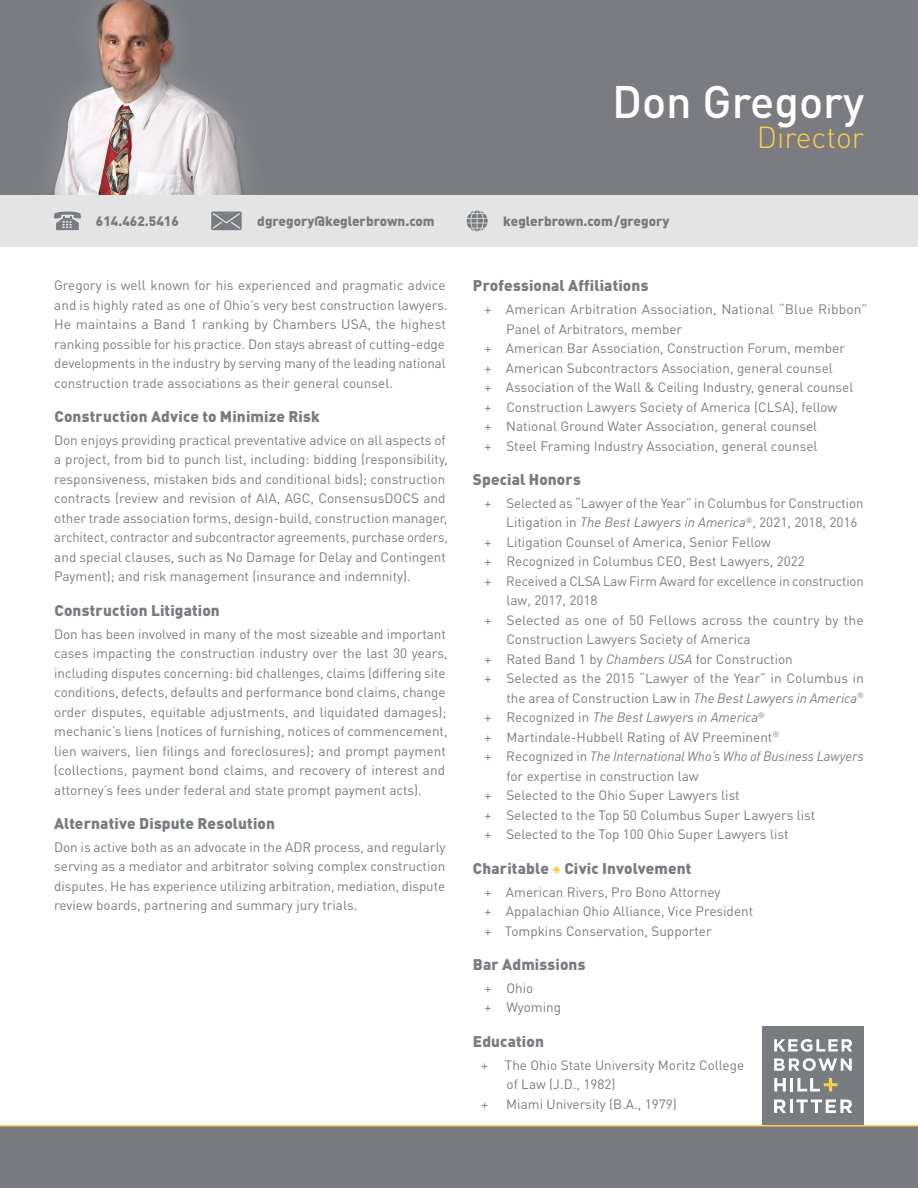
<style>
.page{position:relative;width:918px;height:1188px;background:#fff}
.page>*{position:absolute;margin:0;border:0;box-sizing:border-box;transform-origin:0 0}
.t1{font:500 45px "DIN Pro";color:#fff}
.t2{font:300 30px "DIN Pro";color:#fdce43}
.t3{font:900 15.3px "DIN Pro";letter-spacing:.01em;color:#787c81}
.t4{font:13.5px/19.5px "DIN Pro";color:#787c81}
.t5{font:italic 13.5px "DIN Pro";letter-spacing:-.005em;color:#787c81}
.t6{font:900 13.5px "DIN Pro";color:#787c81}
.s1{font-style:italic}
.s2{font-style:normal}
.s3{color:#fdce43}
</style>
<div class="page">
<div style="left:0;top:1125px;width:918px;height:63px;background:#787c81"></div>
<div style="left:762px;top:1026px;width:102px;height:99px;background:#787c81"></div>
<hr style="left:790px;top:1099px;width:3px;height:14px;background:#fff">
<svg style="left:774px;top:1039px;width:78px;height:13px"></svg>
<svg style="left:774px;top:1099px;width:12px;height:14px"></svg>
<svg style="left:796px;top:1099px;width:56px;height:14px"></svg>
<svg style="left:774px;top:1058px;width:78px;height:13px"></svg>
<svg style="left:774px;top:1078px;width:12px;height:14px"></svg>
<hr style="left:790px;top:1078px;width:3px;height:14px;background:#fff">
<svg style="left:797px;top:1078px;width:40px;height:14px"></svg>
<div style="left:0;top:194px;width:918px;height:53px;background:#e3e4e3"></div>
<hr style="left:0;top:1125px;width:918px;height:2px;background:#fdce43">
<svg style="left:211px;top:212px;width:31px;height:18px"></svg>
<svg style="left:54px;top:211px;width:27px;height:19px"></svg>
<img style="left:0;top:0;width:918px;height:194px">
<svg style="left:467px;top:210px;width:21px;height:21px"></svg>
<h1 class="t1" style="left:612px;top:71px;width:253px">Don Gregory</h1>
<h2 class="t2" style="left:757px;top:116px;width:109px">Director</h2>
<p class="t6" style="left:96px;top:212px;width:84px">614.462.5416</p>
<p class="t6" style="left:257px;top:212px;width:179px">dgregory@keglerbrown.com</p>
<p class="t6" style="left:503px;top:212px;width:168px">keglerbrown.com/gregory</p>
<p class="t4" style="left:54px;top:275px;width:395px">Gregory is well known for his experienced and pragmatic advice and is highly rated as one of Ohio’s very best construction lawyers.<br>He maintains a Band 1 ranking by Chambers USA, the highest ranking possible for his practice. Don stays abreast of cutting-edge developments in the industry by serving many of the leading national construction trade associations as their general counsel.</p>
<p class="t3" style="left:54px;top:406px;width:267px">Construction Advice to Minimize Risk</p>
<p class="t4" style="left:54px;top:430px;width:395px">Don enjoys providing practical preventative advice on all aspects of a project, from bid to punch list, including: bidding (responsibility, responsiveness, mistaken bids and conditional bids); construction contracts (review and revision of AIA, AGC, ConsensusDOCS and other trade association forms, design-build, construction manager, architect, contractor and subcontractor agreements, purchase orders, and special clauses, such as No Damage for Delay and Contingent Payment); and risk management (insurance and indemnity).</p>
<p class="t3" style="left:54px;top:600px;width:167px">Construction Litigation</p>
<p class="t4" style="left:54px;top:623px;width:395px">Don has been involved in many of the most sizeable and important cases impacting the construction industry over the last 30 years, including disputes concerning: bid challenges, claims (differing site conditions, defects, defaults and performance bond claims, change order disputes, equitable adjustments, and liquidated damages); mechanic’s liens (notices of furnishing, notices of commencement, lien waivers, lien filings and foreclosures); and prompt payment (collections, payment bond claims, and recovery of interest and attorney’s fees under federal and state prompt payment acts).</p>
<p class="t3" style="left:54px;top:813px;width:223px">Alternative Dispute Resolution</p>
<p class="t4" style="left:54px;top:837px;width:393px;text-align:justify">Don is active both as an advocate in the ADR process, and regularly serving as a mediator and arbitrator solving complex construction disputes. He has experience utilizing arbitration, mediation, dispute review boards, partnering and summary jury trials.</p>
<p class="t3" style="left:473px;top:276px;width:177px">Professional Affiliations</p>
<p class="t4" style="left:484px;top:299px;width:385px">+ American Arbitration Association, National “Blue Ribbon”</p>
<p class="t4" style="left:506px;top:319px;width:177px">Panel of Arbitrators, member</p>
<p class="t4" style="left:484px;top:338px;width:362px">+ American Bar Association, Construction Forum, member</p>
<p class="t4" style="left:484px;top:358px;width:350px">+ American Subcontractors Association, general counsel</p>
<p class="t4" style="left:484px;top:377px;width:371px">+ Association of the Wall &amp; Ceiling Industry, general counsel</p>
<p class="t4" style="left:484px;top:397px;width:354px">+ Construction Lawyers Society of America (CLSA), fellow</p>
<p class="t4" style="left:484px;top:416px;width:334px">+ National Ground Water Association, general counsel</p>
<p class="t4" style="left:484px;top:436px;width:335px">+ Steel Framing Industry Association, general counsel</p>
<p class="t3" style="left:473px;top:469px;width:109px">Special Honors</p>
<p class="t4" style="left:484px;top:493px;width:381px">+ Selected as “Lawyer of the Year” in Columbus for Construction</p>
<p class="t4" style="left:506px;top:512px;width:353px">Litigation in <span class="s1">The Best Lawyers in America</span><sup>®</sup>, 2021, 2018, 2016</p>
<p class="t4" style="left:484px;top:532px;width:288px">+ Litigation Counsel of America, Senior Fellow</p>
<p class="t4" style="left:484px;top:551px;width:322px">+ Recognized in Columbus CEO, Best Lawyers, 2022</p>
<p class="t4" style="left:484px;top:571px;width:381px">+ Received a CLSA Law Firm Award for excellence in construction</p>
<p class="t4" style="left:507px;top:590px;width:93px">law, 2017, 2018</p>
<p class="t4" style="left:484px;top:610px;width:381px">+ Selected as one of 50 Fellows across the country by the</p>
<p class="t4" style="left:506px;top:629px;width:246px">Construction Lawyers Society of America</p>
<p class="t4" style="left:484px;top:649px;width:310px">+ Rated Band 1 by <span class="s1">Chambers USA</span> for Construction</p>
<p class="t4" style="left:484px;top:668px;width:381px">+ Selected as the 2015 “Lawyer of the Year” in Columbus in</p>
<p class="t4" style="left:506px;top:688px;width:359px">the area of Construction Law in <span class="s1">The Best Lawyers in America</span><sup>®</sup></p>
<p class="t5" style="left:484px;top:707px;width:282px"><span class="s2">+ Recognized in</span> The Best Lawyers in America<sup>®</sup></p>
<p class="t4" style="left:484px;top:727px;width:296px">+ Martindale-Hubbell Rating of AV Preeminent<sup>®</sup></p>
<p class="t5" style="left:484px;top:746px;width:381px"><span class="s2">+ Recognized in</span> The International Who’s Who of Business Lawyers</p>
<p class="t4" style="left:507px;top:766px;width:194px">for expertise in construction law</p>
<p class="t4" style="left:484px;top:785px;width:257px">+ Selected to the Ohio Super Lawyers list</p>
<p class="t4" style="left:484px;top:805px;width:332px">+ Selected to the Top 50 Columbus Super Lawyers list</p>
<p class="t4" style="left:484px;top:824px;width:306px">+ Selected to the Top 100 Ohio Super Lawyers list</p>
<p class="t3" style="left:473px;top:858px;width:220px">Charitable <span class="s3">+</span> Civic Involvement</p>
<p class="t4" style="left:484px;top:882px;width:270px">+ American Rivers, Pro Bono Attorney<br>+ Appalachian Ohio Alliance, Vice President + Tompkins Conservation, Supporter</p>
<p class="t3" style="left:473px;top:954px;width:114px">Bar Admissions</p>
<p class="t4" style="left:484px;top:978px;width:78px">+ Ohio<br>+ Wyoming</p>
<p class="t3" style="left:473px;top:1031px;width:73px">Education</p>
<p class="t4" style="left:481px;top:1055px;width:265px">+ The Ohio State University Moritz College</p>
<p class="t4" style="left:507px;top:1074px;width:111px">of Law (J.D., 1982)</p>
<p class="t4" style="left:481px;top:1094px;width:9px">+</p>
<p class="t4" style="left:506px;top:1094px;width:172px">Miami University (B.A., 1979)</p>
</div>
